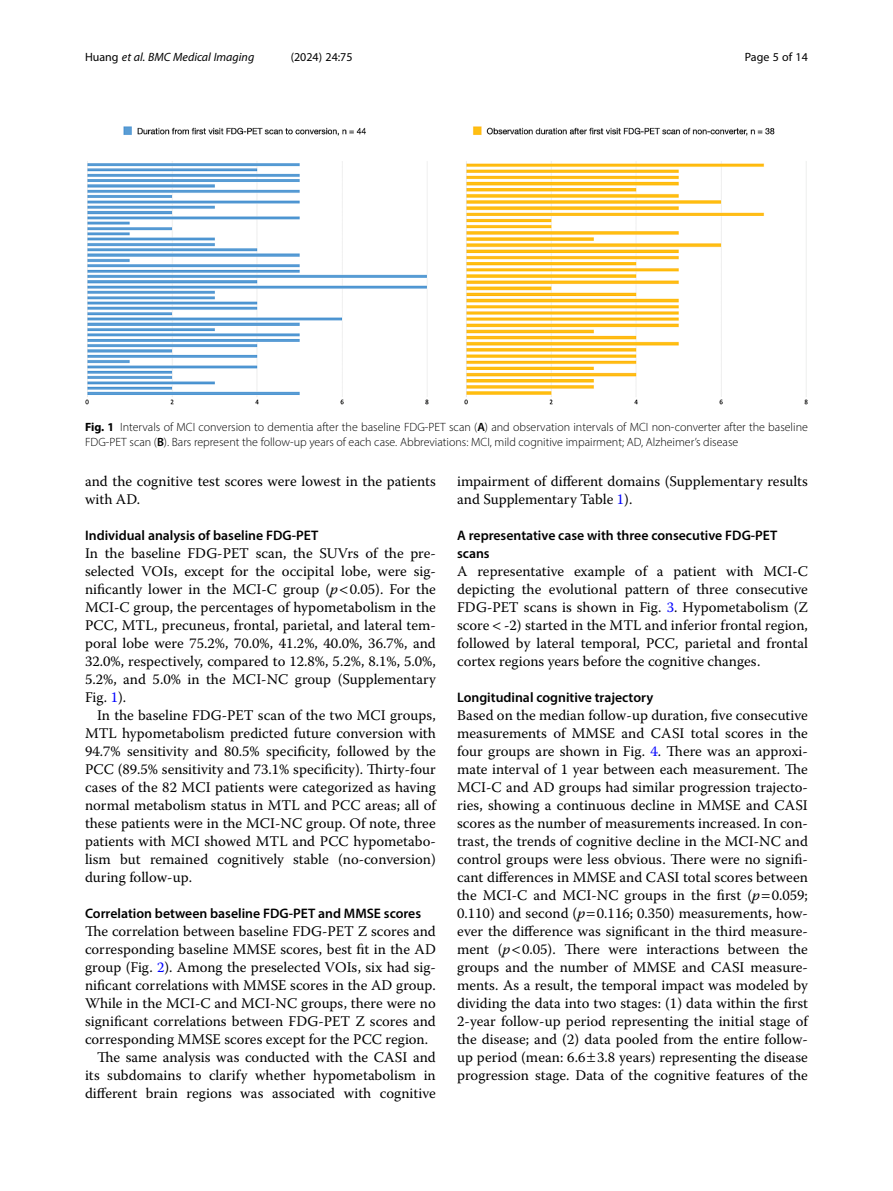
<style>
.page{position:relative;width:893px;height:1191px;background:#fff}
.page>*{position:absolute;margin:0;border:0;box-sizing:border-box;transform-origin:0 0}
.Body_Text{font:14.7px/18px "Warnock Pro";color:#000;text-align:justify}
.Body_Text_Indent{font:14.7px/18px "Warnock Pro";color:#000}
.Head_2{font:600 13.8px/18px "Myriad Pro";color:#000}
.Figure_Caption{font:300 12px/15px "Myriad Pro";color:#000}
.t1{font:italic 12px "Myriad Pro";color:#000}
.t2{font:12px "Myriad Pro";color:#000}
.s1{font-style:normal}
.s2{font-weight:700}
.s3{font-weight:600}
.s4{font-style:italic}
.s5{color:#00f}
</style>
<div class="page">
<img style="left:85px;top:126px;width:723px;height:278px">
<p class="t1" style="left:85px;top:50px;width:171px"><span class="s1">Huang</span> et al. BMC Medical Imaging</p>
<p class="t2" style="left:291px;top:50px;width:63px">(2024) 24:75</p>
<p class="t2" style="left:745px;top:50px;width:65px">Page 5 of 14</p>
<p class="Figure_Caption" style="left:85px;top:420px;width:724px"><span class="s2">Fig. 1</span> Intervals of MCI conversion to dementia after the baseline FDG-PET scan (<span class="s3">A</span>) and observation intervals of MCI non-converter after the baseline<br>FDG-PET scan (<span class="s3">B</span>). Bars represent the follow-up years of each case. Abbreviations: MCI, mild cognitive impairment; AD, Alzheimer’s disease</p>
<p class="Body_Text_Indent" style="left:85px;top:472px;width:352px">and the cognitive test scores were lowest in the patients with AD.</p>
<p class="Head_2" style="left:85px;top:526px;width:235px">Individual analysis of baseline FDG-PET</p>
<p class="Body_Text" style="left:85px;top:544px;width:352px">In the baseline FDG-PET scan, the SUVrs of the pre&shy;selected VOIs, except for the occipital lobe, were sig&shy;nificantly lower in the MCI-C group (<span class="s4">p</span> 0.05). For the MCI-C group, the percentages of hypometabolism in the PCC, MTL, precuneus, frontal, parietal, and lateral tem&shy;poral lobe were 75.2%, 70.0%, 41.2%, 40.0%, 36.7%, and 32.0%, respectively, compared to 12.8%, 5.2%, 8.1%, 5.0%, 5.2%, and 5.0% in the MCI-NC group (Supplementary Fig. <span class="s5">1</span>).</p>
<p class="Body_Text_Indent" style="left:85px;top:706px;width:352px;text-align:justify;text-indent:12px">In the baseline FDG-PET scan of the two MCI groups, MTL hypometabolism predicted future conversion with 94.7% sensitivity and 80.5% specificity, followed by the PCC (89.5% sensitivity and 73.1% specificity). Thirty-four cases of the 82 MCI patients were categorized as having normal metabolism status in MTL and PCC areas; all of these patients were in the MCI-NC group. Of note, three patients with MCI showed MTL and PCC hypometabo&shy;lism but remained cognitively stable (no-conversion) during follow-up.</p>
<p class="Head_2" style="left:85px;top:904px;width:338px">Correlation between baseline FDG-PET and MMSE scores</p>
<p class="Body_Text" style="left:85px;top:922px;width:352px">The correlation between baseline FDG-PET Z scores and corresponding baseline MMSE scores, best fit in the AD group (Fig. <span class="s5">2</span>). Among the preselected VOIs, six had sig&shy;nificant correlations with MMSE scores in the AD group.<br>While in the MCI-C and MCI-NC groups, there were no significant correlations between FDG-PET Z scores and corresponding MMSE scores except for the PCC region.</p>
<p class="Body_Text_Indent" style="left:85px;top:1048px;width:352px;text-align:justify;text-indent:12px">The same analysis was conducted with the CASI and its subdomains to clarify whether hypometabolism in different brain regions was associated with cognitive</p>
<p class="Body_Text_Indent" style="left:457px;top:472px;width:352px">impairment of different domains (Supplementary results and Supplementary Table <span class="s5">1</span>).</p>
<p class="Head_2" style="left:457px;top:526px;width:322px">A representative case with three consecutive FDG-PET scans</p>
<p class="Body_Text" style="left:457px;top:562px;width:352px">A representative example of a patient with MCI-C depicting the evolutional pattern of three consecutive FDG-PET scans is shown in Fig. <span class="s5">3</span>. Hypometabolism (Z score -2) started in the MTL and inferior frontal region, followed by lateral temporal, PCC, parietal and frontal cortex regions years before the cognitive changes.</p>
<p class="Head_2" style="left:457px;top:688px;width:198px">Longitudinal cognitive trajectory</p>
<p class="Body_Text" style="left:457px;top:706px;width:352px">Based on the median follow-up duration, five consecutive measurements of MMSE and CASI total scores in the four groups are shown in Fig. <span class="s5">4</span>. There was an approxi&shy;mate interval of 1 year between each measurement. The MCI-C and AD groups had similar progression trajecto&shy;ries, showing a continuous decline in MMSE and CASI scores as the number of measurements increased. In con&shy;trast, the trends of cognitive decline in the MCI-NC and control groups were less obvious. There were no signifi&shy;cant differences in MMSE and CASI total scores between the MCI-C and MCI-NC groups in the first (<span class="s4">p</span> 0.059; 0.110) and second (<span class="s4">p</span> 0.116; 0.350) measurements, how&shy;ever the difference was significant in the third measure&shy;ment (<span class="s4">p</span> 0.05). There were interactions between the groups and the number of MMSE and CASI measure&shy;ments. As a result, the temporal impact was modeled by dividing the data into two stages: (1) data within the first 2-year follow-up period representing the initial stage of the disease; and (2) data pooled from the entire follow&shy;up period (mean: 6.6 3.8 years) representing the disease progression stage. Data of the cognitive features of the</p>
</div>
